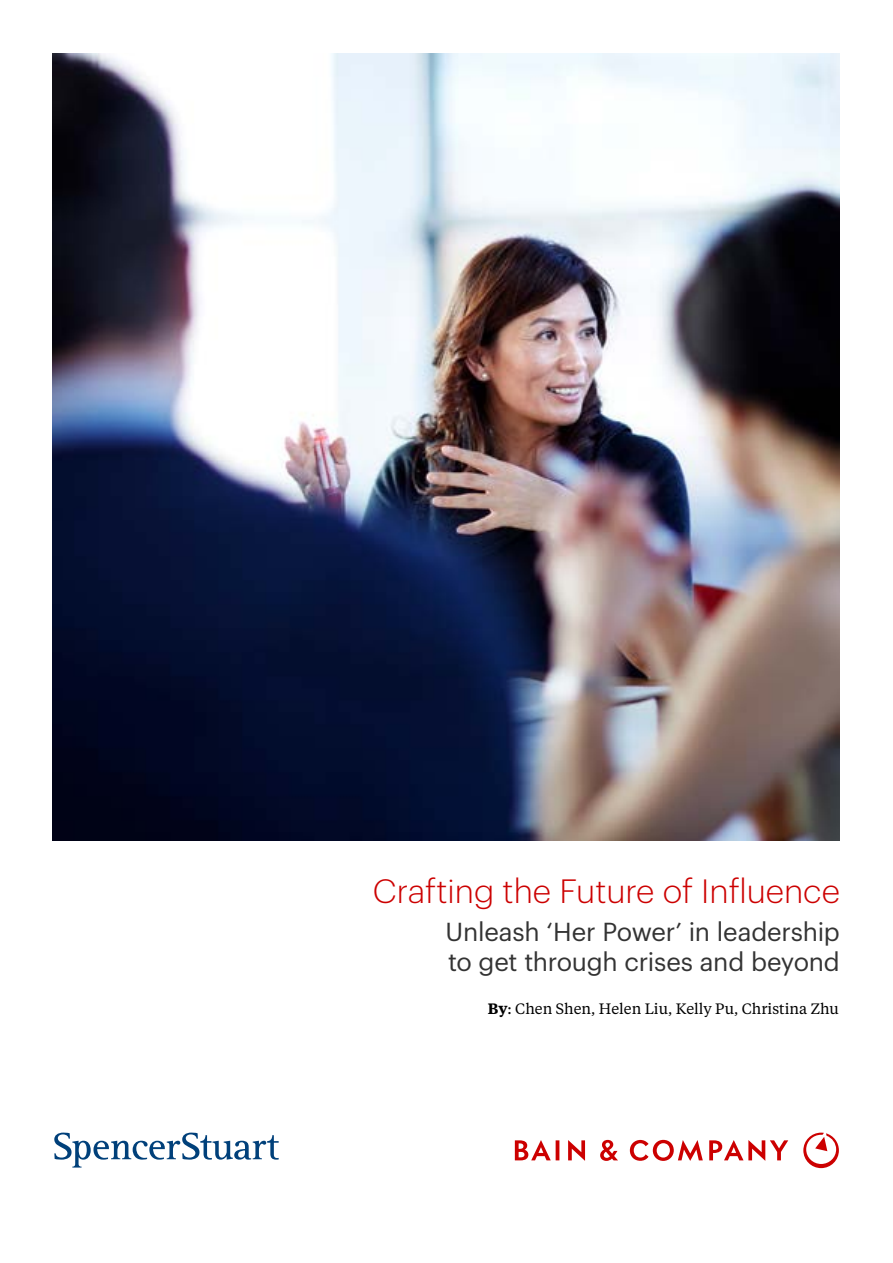
<style>
.page{position:relative;width:893px;height:1263px;background:#fff}
.page>*{position:absolute;margin:0;border:0;box-sizing:border-box;transform-origin:0 0}
.t1{font:300 33px "Graphik";color:#c00}
.t2{font:25.5px/30.6px "Graphik";letter-spacing:-.01em;color:#333}
.t3{font:15px "Tiempos Text";color:#000}
.s1{font-weight:600}
</style>
<div class="page">
<svg style="left:630px;top:1140px;width:73px;height:21px"></svg>
<svg style="left:568px;top:1140px;width:17px;height:21px"></svg>
<svg style="left:515px;top:1140px;width:44px;height:20px"></svg>
<svg style="left:600px;top:1140px;width:18px;height:21px"></svg>
<svg style="left:709px;top:1140px;width:79px;height:21px"></svg>
<svg style="left:803px;top:1133px;width:36px;height:35px"></svg>
<img style="left:53px;top:54px;width:786px;height:787px">
<svg style="left:54px;top:1132px;width:225px;height:35px"></svg>
<p class="t1" style="left:373px;top:867px;width:469px">Crafting the Future of Influence</p>
<p class="t2" style="left:446px;top:914px;width:396px">Unleash ‘Her Power’ in leadership to get through crises and beyond</p>
<p class="t3" style="left:488px;top:998px;width:353px"><span class="s1">By</span>: Chen Shen, Helen Liu, Kelly Pu, Christina Zhu</p>
</div>
